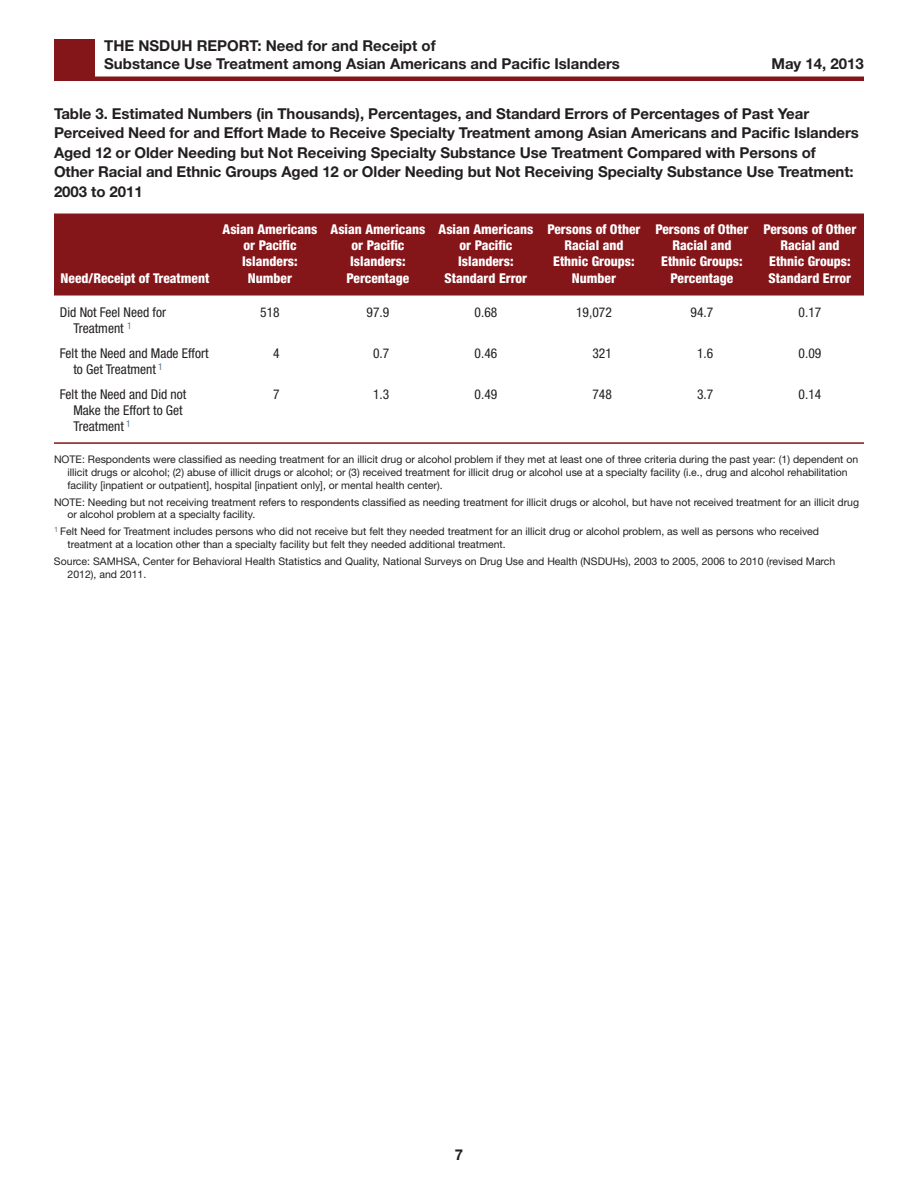
<style>
.page{position:relative;width:918px;height:1188px;background:#fff}
.page>*{position:absolute;margin:0;border:0;box-sizing:border-box;transform-origin:0 0}
.t1{font:700 15px/19.5px "Helvetica Neue LT Std";letter-spacing:-.005em;color:#231f20}
.t2{font:800 condensed 13.5px/16.2px "Helvetica Neue LT Std";color:#fff;text-align:center}
.t3{font:condensed 13.5px/16.2px "Helvetica Neue LT Std";color:#231f20}
.t4{font:10.5px/12.6px "Helvetica Neue LT Std";color:#231f20}
</style>
<div class="page">
<div style="left:54px;top:40px;width:40px;height:37px;background:#841519"></div>
<div style="left:54px;top:76px;width:810px;height:5px;background:#841519"></div>
<hr style="left:54px;top:442px;width:810px;height:2px;background:#841519">
<div style="left:54px;top:214px;width:810px;height:82px;background:#841519"></div>
<h1 class="t1" style="left:104px;top:37px;width:517px;line-height:18px">THE NSDUH REPORT: Need for and Receipt of<br>Substance Use Treatment among Asian Americans and Pacific Islanders</h1>
<h1 class="t1" style="left:771px;top:53px;width:94px">May 14, 2013</h1>
<p class="t1" style="left:54px;top:103px;width:806px">Table 3. Estimated Numbers (in Thousands), Percentages, and Standard Errors of Percentages of Past Year Perceived Need for and Effort Made to Receive Specialty Treatment among Asian Americans and Pacific Islanders Aged 12 or Older Needing but Not Receiving Specialty Substance Use Treatment Compared with Persons of Other Racial and Ethnic Groups Aged 12 or Older Needing but Not Receiving Specialty Substance Use Treatment:<br>2003 to 2011</p>
<p class="t2" style="left:61px;top:269px;width:150px">Need/Receipt of Treatment</p>
<p class="t2" style="left:223px;top:221px;width:96px">Asian Americans or Pacific<br>Islanders:<br>Number</p>
<p class="t2" style="left:331px;top:221px;width:96px">Asian Americans or Pacific<br>Islanders:<br>Percentage</p>
<p class="t2" style="left:439px;top:221px;width:96px">Asian Americans or Pacific<br>Islanders:<br>Standard Error</p>
<p class="t2" style="left:547px;top:221px;width:95px">Persons of Other<br>Racial and<br>Ethnic Groups:<br>Number</p>
<p class="t2" style="left:655px;top:221px;width:95px">Persons of Other<br>Racial and<br>Ethnic Groups:<br>Percentage</p>
<p class="t2" style="left:763px;top:221px;width:95px">Persons of Other<br>Racial and<br>Ethnic Groups:<br>Standard Error</p>
<p class="t3" style="left:73px;top:304px;width:94px;text-indent:-14px">Did Not Feel Need for<br>Treatment <sup>1</sup></p>
<p class="t3" style="left:260px;top:304px;width:21px">518</p>
<p class="t3" style="left:367px;top:304px;width:24px">97.9</p>
<p class="t3" style="left:475px;top:304px;width:24px">0.68</p>
<p class="t3" style="left:576px;top:304px;width:37px">19,072</p>
<p class="t3" style="left:691px;top:304px;width:24px">94.7</p>
<p class="t3" style="left:799px;top:304px;width:24px">0.17</p>
<p class="t3" style="left:73px;top:345px;width:137px;text-indent:-14px">Felt the Need and Made Effort to Get Treatment <sup>1</sup></p>
<p class="t3" style="left:273px;top:345px;width:8px">4</p>
<p class="t3" style="left:373px;top:345px;width:18px">0.7</p>
<p class="t3" style="left:475px;top:345px;width:24px">0.46</p>
<p class="t3" style="left:592px;top:345px;width:21px">321</p>
<p class="t3" style="left:697px;top:345px;width:18px">1.6</p>
<p class="t3" style="left:799px;top:345px;width:24px">0.09</p>
<p class="t3" style="left:73px;top:386px;width:114px;text-indent:-14px">Felt the Need and Did not<br>Make the Effort to Get<br>Treatment <sup>1</sup></p>
<p class="t3" style="left:273px;top:386px;width:8px">7</p>
<p class="t3" style="left:373px;top:386px;width:18px">1.3</p>
<p class="t3" style="left:475px;top:386px;width:24px">0.49</p>
<p class="t3" style="left:592px;top:386px;width:21px">748</p>
<p class="t3" style="left:697px;top:386px;width:18px">3.7</p>
<p class="t3" style="left:799px;top:386px;width:24px">0.14</p>
<p class="t4" style="left:68px;top:453px;width:792px;text-indent:-14px">NOTE: Respondents were classified as needing treatment for an illicit drug or alcohol problem if they met at least one of three criteria during the past year: (1) dependent on illicit drugs or alcohol; (2) abuse of illicit drugs or alcohol; or (3) received treatment for illicit drug or alcohol use at a specialty facility (i.e., drug and alcohol rehabilitation facility [inpatient or outpatient], hospital [inpatient only], or mental health center).</p>
<p class="t4" style="left:68px;top:495px;width:793px;text-indent:-14px">NOTE: Needing but not receiving treatment refers to respondents classified as needing treatment for illicit drugs or alcohol, but have not received treatment for an illicit drug or alcohol problem at a specialty facility.</p>
<p class="t4" style="left:68px;top:525px;width:753px;text-indent:-14px"><sup>1</sup> Felt Need for Treatment includes persons who did not receive but felt they needed treatment for an illicit drug or alcohol problem, as well as persons who received treatment at a location other than a specialty facility but felt they needed additional treatment.</p>
<p class="t4" style="left:68px;top:555px;width:769px;text-indent:-14px">Source: SAMHSA, Center for Behavioral Health Statistics and Quality, National Surveys on Drug Use and Health (NSDUHs), 2003 to 2005, 2006 to 2010 (revised March<br>2012), and 2011.</p>
<h1 class="t1" style="left:455px;top:1144px;width:10px">7</h1>
</div>
